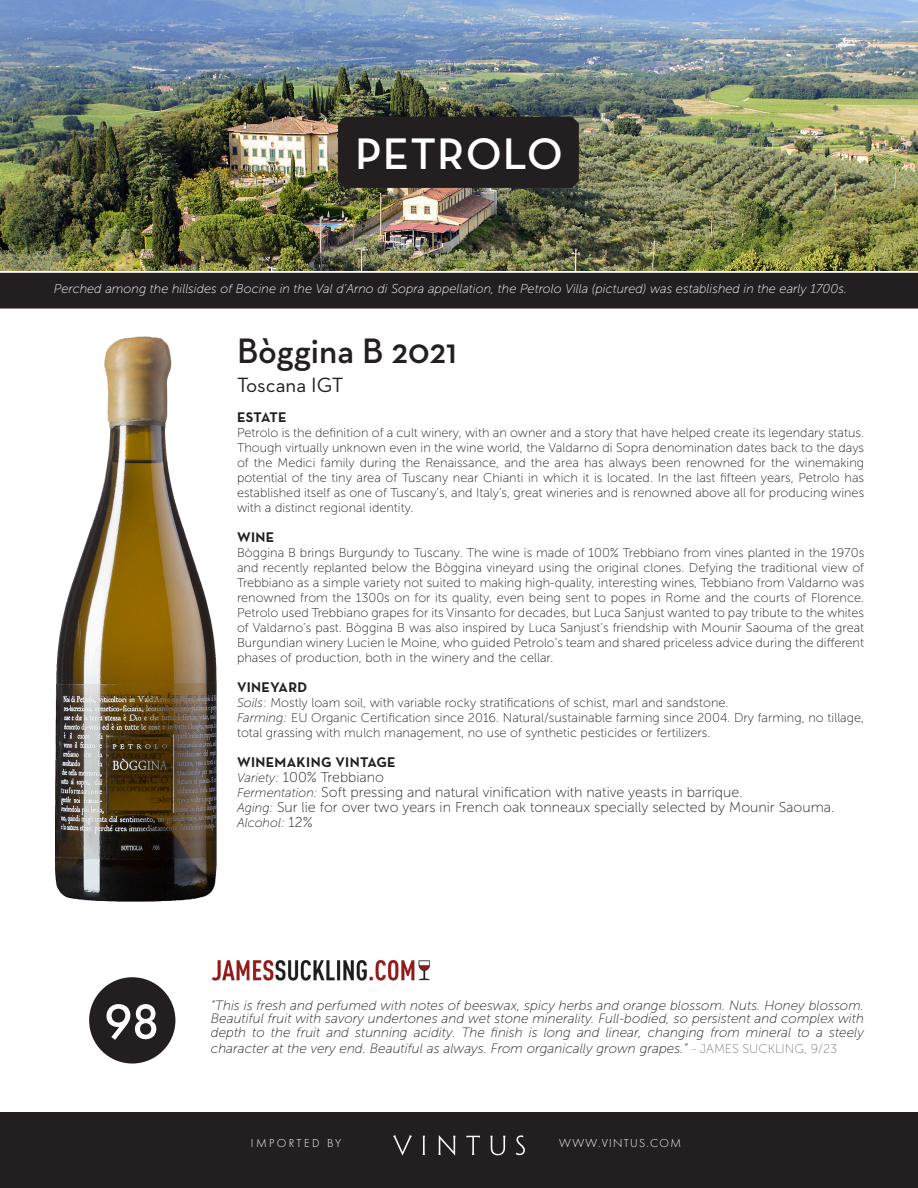
<style>
.page{position:relative;width:918px;height:1188px;background:#fff}
.page>*{position:absolute;margin:0;border:0;box-sizing:border-box;transform-origin:0 0}
.t1{font:500 51px "Futura PT";color:#fff}
.t2{font:600 45px "Neutraface Text";letter-spacing:.025em;color:#fff}
.t3{font:600 36px "Neutraface Text";color:#231f20}
.t4{font:21px "Neutraface Text";color:#231f20}
.t5{font:14.25px "Museo Sans 100";color:#231f20}
.t6{font:700 14.25px "Neutraface Text";letter-spacing:.025em;color:#231f20}
.t7{font:italic 13.5px/13.5px "Museo Sans 100";color:#231f20;text-align:justify}
.t8{font:12.75px/15px "Museo Sans 100";color:#231f20;text-align:justify}
.t9{font:italic 12.75px "Museo Sans 100";color:#fff}
.t10{font:italic 12.75px "Museo Sans 100";color:#231f20}
.t11{font:300 12px "Futura PT";letter-spacing:.11em;color:#fff}
.t12{font:300 12px "Futura PT";letter-spacing:.2em;color:#fff}
.s1{font-style:italic}
.s2{font-style:italic;font-size:12.75px}
.s3{font-style:normal;font-size:14.25px}
.s4{font-style:normal;font-size:12.75px;color:#7f7e7e}
</style>
<div class="page">
<div style="left:89px;top:977px;width:86px;height:87px;background:#231f20;border-radius:50%"></div>
<img style="left:211px;top:960px;width:220px;height:21px">
<img style="left:0;top:0;width:918px;height:270px">
<div style="left:1px;top:274px;width:916px;height:34px;background:#231f20"></div>
<div style="left:0;top:273px;width:918px;height:36px;border:2px solid #231f20"></div>
<div style="left:338px;top:117px;width:241px;height:71px;background:#231f20"></div>
<div style="left:0;top:1112px;width:918px;height:76px;background:#231f20"></div>
<svg style="left:516px;top:1135px;width:9px;height:20px"></svg>
<svg style="left:466px;top:1136px;width:14px;height:19px"></svg>
<svg style="left:438px;top:1135px;width:18px;height:21px"></svg>
<svg style="left:423px;top:1136px;width:2px;height:19px"></svg>
<svg style="left:393px;top:1135px;width:19px;height:21px"></svg>
<svg style="left:490px;top:1136px;width:16px;height:19px"></svg>
<img style="left:55px;top:336px;width:162px;height:566px">
<p class="t2" style="left:355px;top:126px;width:209px">PETROLO</p>
<p class="t9" style="left:54px;top:282px;width:795px">Perched among the hillsides of Bocine in the Val d’Arno di Sopra appellation, the Petrolo Villa (pictured) was established in the early 1700s.</p>
<p class="t3" style="left:237px;top:328px;width:221px">Bòggina B 2021</p>
<p class="t4" style="left:237px;top:372px;width:108px">Toscana IGT</p>
<p class="t6" style="left:237px;top:408px;width:51px">ESTATE</p>
<p class="t8" style="left:237px;top:425px;width:629px">Petrolo is the definition of a cult winery, with an owner and a story that have helped create its legendary status.<br>Though virtually unknown even in the wine world, the Valdarno di Sopra denomination dates back to the days of the Medici family during the Renaissance, and the area has always been renowned for the winemaking potential of the tiny area of Tuscany near Chianti in which it is located. In the last fifteen years, Petrolo has established itself as one of Tuscany’s, and Italy’s, great wineries and is renowned above all for producing wines with a distinct regional identity.</p>
<p class="t6" style="left:237px;top:528px;width:39px">WINE</p>
<p class="t8" style="left:237px;top:545px;width:629px">Bòggina B brings Burgundy to Tuscany. The wine is made of 100% Trebbiano from vines planted in the 1970s and recently replanted below the Bòggina vineyard using the original clones. Defying the traditional view of Trebbiano as a simple variety not suited to making high-quality, interesting wines, Tebbiano from Valdarno was renowned from the 1300s on for its quality, even being sent to popes in Rome and the courts of Florence.<br>Petrolo used Trebbiano grapes for its Vinsanto for decades, but Luca Sanjust wanted to pay tribute to the whites of Valdarno’s past. Bòggina B was also inspired by Luca Sanjust’s friendship with Mounir Saouma of the great Burgundian winery Lucien le Moine, who guided Petrolo’s team and shared priceless advice during the different phases of production, both in the winery and the cellar.</p>
<p class="t6" style="left:237px;top:678px;width:72px">VINEYARD</p>
<p class="t8" style="left:237px;top:695px;width:493px"><span class="s1">Soils</span>: Mostly loam soil, with variable rocky stratifications of schist, marl and sandstone.</p>
<p class="t8" style="left:237px;top:710px;width:629px"><span class="s1">Farming:</span> EU Organic Certification since 2016. Natural/sustainable farming since 2004. Dry farming, no tillage, total grassing with mulch management, no use of synthetic pesticides or fertilizers.</p>
<p class="t6" style="left:237px;top:753px;width:160px">WINEMAKING VINTAGE</p>
<p class="t5" style="left:237px;top:770px;width:149px"><span class="s2">Variety:</span> 100% Trebbiano</p>
<p class="t5" style="left:237px;top:785px;width:507px"><span class="s2">Fermentation:</span> Soft pressing and natural vinification with native yeasts in barrique.</p>
<p class="t5" style="left:237px;top:800px;width:599px"><span class="s2">Aging:</span> Sur lie for over two years in French oak tonneaux specially selected by Mounir Saouma.</p>
<p class="t10" style="left:237px;top:816px;width:77px">Alcohol: <span class="s3">12%</span></p>
<p class="t1" style="left:104px;top:991px;width:58px">98</p>
<p class="t7" style="left:211px;top:999px;width:655px">“This is fresh and perfumed with notes of beeswax, spicy herbs and orange blossom. Nuts. Honey blossom.<br>Beautiful fruit with savory undertones and wet stone minerality. Full-bodied, so persistent and complex with depth to the fruit and stunning acidity. The finish is long and linear, changing from mineral to a steely</p>
<p class="t7" style="left:211px;top:1042px;width:628px">character at the very end. Beautiful as always. From organically grown grapes.” <span class="s4">- JAMES SUCKLING, 9/23</span></p>
<p class="t12" style="left:251px;top:1137px;width:92px">IMPORTED BY</p>
<p class="t11" style="left:559px;top:1137px;width:123px">WWW.VINTUS.COM</p>
</div>
